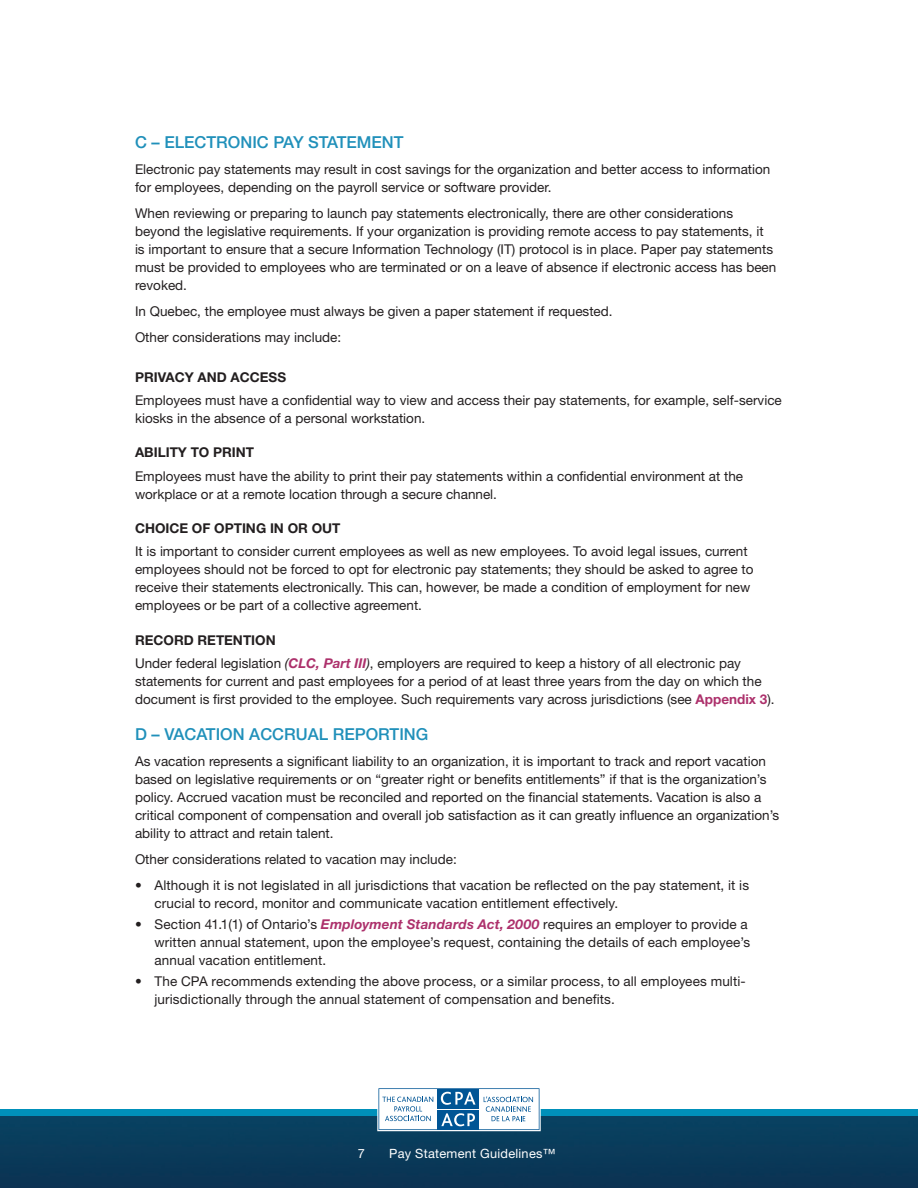
<style>
.page{position:relative;width:918px;height:1188px;background:#fff}
.page>*{position:absolute;margin:0;border:0;box-sizing:border-box;transform-origin:0 0}
.t1{font:500 16.5px "Helvetica Neue";color:#2090ba}
.t2{font:13.5px/18px "Helvetica Neue";color:#231f20}
.t3{font:700 13.5px "Helvetica Neue";color:#231f20}
.t4{font:12.75px "Helvetica Neue";letter-spacing:.02em;color:#fff}
.s1{font-weight:700}
.s2{font-style:italic}
.s3{font-weight:700;font-style:italic;color:#ad316c}
.s4{font-weight:700;color:#ad316c}
</style>
<div class="page">
<div style="left:0;top:1115px;width:918px;height:73px;background:#093a5a"></div>
<div style="left:0;top:1109px;width:918px;height:6px;background:#0090ba"></div>
<div style="left:377px;top:1087px;width:164px;height:44px;background:#fff"></div>
<svg style="left:378px;top:1088px;width:162px;height:42px"></svg>
<p class="t1" style="left:135px;top:132px;width:270px">C – ELECTRONIC PAY STATEMENT</p>
<p class="t2" style="left:135px;top:160px;width:637px">Electronic pay statements may result in cost savings for the organization and better access to information for employees, depending on the payroll service or software provider.</p>
<p class="t2" style="left:135px;top:204px;width:643px">When reviewing or preparing to launch pay statements electronically, there are other considerations beyond the legislative requirements. If your organization is providing remote access to pay statements, it is important to ensure that a secure Information Technology (IT) protocol is in place. Paper pay statements must be provided to employees who are terminated or on a leave of absence if electronic access has been revoked.</p>
<p class="t2" style="left:135px;top:298px;width:479px;line-height:26.1px">In Quebec, the employee must always be given a paper statement if requested.<br>Other considerations may include:</p>
<p class="t3" style="left:135px;top:369px;width:135px">PRIVACY AN D ACCESS</p>
<p class="t2" style="left:135px;top:391px;width:648px">Employees must have a confidential way to view and access their pay statements, for example, self-service kiosks in the absence of a personal workstation.</p>
<p class="t3" style="left:135px;top:444px;width:121px">ABILITY TO PRINT</p>
<p class="t2" style="left:135px;top:467px;width:610px">Employees must have the ability to print their pay statements within a confidential environment at the workplace or at a remote location through a secure channel.</p>
<p class="t3" style="left:135px;top:520px;width:207px">CHOICE OF OPTING IN OR OUT</p>
<p class="t2" style="left:135px;top:542px;width:620px">It is important to consider current employees as well as new employees. To avoid legal issues, current employees should not be forced to opt for electronic pay statements; they should be asked to agree to receive their statements electronically. This can, however, be made a condition of employment for new employees or be part of a collective agreement.</p>
<p class="t2" style="left:135px;top:628px;width:608px;line-height:23.4px"><span class="s1">RECORD RETENTION<br></span>Under federal legislation <span class="s2">(</span><span class="s3">CLC, Part III</span><span class="s2">)</span>, employers are required to keep a history of all electronic pay</p>
<p class="t2" style="left:135px;top:672px;width:641px">statements for current and past employees for a period of at least three years from the day on which the document is first provided to the employee. Such requirements vary across jurisdictions (see <span class="s4">Appendix 3</span>).</p>
<p class="t1" style="left:135px;top:724px;width:295px">D – VACATION ACCRUAL REPORTING</p>
<p class="t2" style="left:135px;top:752px;width:646px">As vacation represents a significant liability to an organization, it is important to track and report vacation based on legislative requirements or on “greater right or benefits entitlements” if that is the organization’s policy. Accrued vacation must be reconciled and reported on the financial statements. Vacation is also a critical component of compensation and overall job satisfaction as it can greatly influence an organization’s ability to attract and retain talent.</p>
<p class="t2" style="left:135px;top:850px;width:323px">Other considerations related to vacation may include:</p>
<p class="t2" style="left:154px;top:876px;width:596px;text-indent:-19px">• Although it is not legislated in all jurisdictions that vacation be reflected on the pay statement, it is crucial to record, monitor and communicate vacation entitlement effectively.</p>
<p class="t2" style="left:154px;top:915px;width:597px;text-indent:-19px">• Section 41.1(1) of Ontario’s <span class="s3">Employment Standards Act, 2000</span> requires an employer to provide a written annual statement, upon the employee’s request, containing the details of each employee’s annual vacation entitlement.</p>
<p class="t2" style="left:154px;top:972px;width:593px;text-indent:-19px">• The CPA recommends extending the above process, or a similar process, to all employees multi&shy;jurisdictionally through the annual statement of compensation and benefits.</p>
<p class="t4" style="left:358px;top:1146px;width:9px">7</p>
<p class="t4" style="left:389px;top:1146px;width:168px">Pay Statement Guidelines™</p>
</div>
